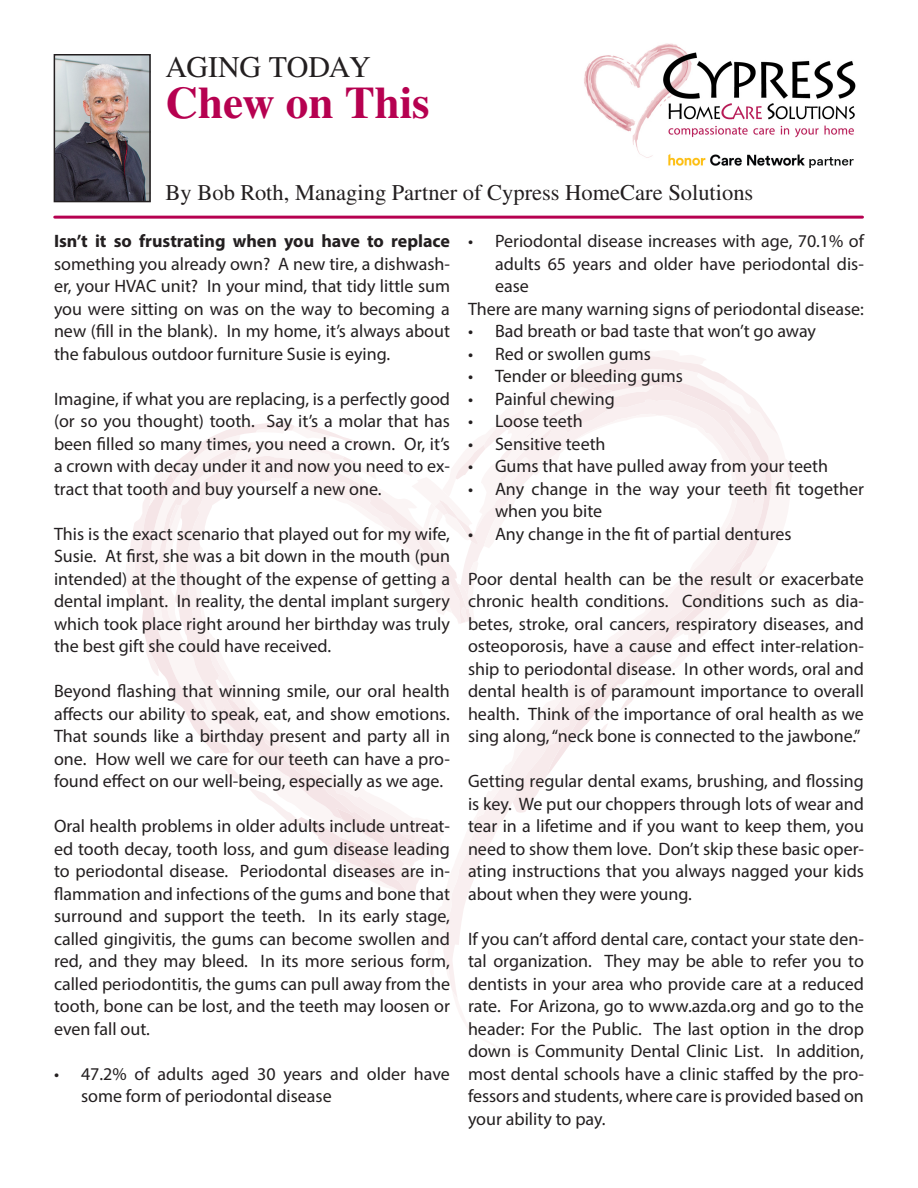
<style>
.page{position:relative;width:918px;height:1188px;background:#fff}
.page>*{position:absolute;margin:0;border:0;box-sizing:border-box;transform-origin:0 0}
.t1{font:700 45px "STIX General";color:#b60150}
.t2{font:30px "STIX General";letter-spacing:-.01em;color:#231f20}
.t3{font:22.5px "STIX General";color:#231f20}
.t4{font:18px/22.5px "Myriad Pro";color:#231f20;text-align:justify}
.s1{font-weight:700}
</style>
<div class="page">
<svg style="left:786px;top:460px;width:6px;height:21px"></svg>
<svg style="left:443px;top:893px;width:25px;height:86px;fill:#fbf5f5"></svg>
<svg style="left:446px;top:964px;width:4px;height:15px"></svg>
<svg style="left:127px;top:356px;width:651px;height:537px"></svg>
<img style="left:57px;top:57px;width:91px;height:142px">
<div style="left:54px;top:54px;width:97px;height:148px;border:2px solid #231f20"></div>
<img style="left:584px;top:43px;width:272px;height:124px">
<hr style="left:55px;top:216px;width:807px;height:3px;background:#b60150">
<p class="t2" style="left:166px;top:46px;width:207px">AGING TODAY</p>
<p class="t1" style="left:166px;top:71px;width:266px">Chew on This</p>
<p class="t3" style="left:166px;top:177px;width:589px">By Bob Roth, Managing Partner of Cypress HomeCare Solutions</p>
<p class="t4" style="left:54px;top:230px;width:398px"><span class="s1">Isn’t it so frustrating when you have to replace </span>something you already own? A new tire, a dishwash&shy;er, your HVAC unit? In your mind, that tidy little sum you were sitting on was on the way to becoming a new (fill in the blank). In my home, it’s always about the fabulous outdoor furniture Susie is eying.</p>
<p class="t4" style="left:54px;top:387px;width:398px">Imagine, if what you are replacing, is a perfectly good (or so you thought) tooth. Say it’s a molar that has been filled so many times, you need a crown. Or, it’s a crown with decay under it and now you need to ex&shy;tract that tooth and buy yourself a new one.</p>
<p class="t4" style="left:54px;top:522px;width:398px">This is the exact scenario that played out for my wife, Susie. At first, she was a bit down in the mouth (pun intended) at the thought of the expense of getting a dental implant. In reality, the dental implant surgery which took place right around her birthday was truly the best gift she could have received.</p>
<p class="t4" style="left:54px;top:680px;width:398px">Beyond flashing that winning smile, our oral health affects our ability to speak, eat, and show emotions.<br>That sounds like a birthday present and party all in one. How well we care for our teeth can have a pro&shy;found effect on our well-being, especially as we age.</p>
<p class="t4" style="left:54px;top:815px;width:398px">Oral health problems in older adults include untreat&shy;ed tooth decay, tooth loss, and gum disease leading to periodontal disease. Periodontal diseases are in&shy;flammation and infections of the gums and bone that surround and support the teeth. In its early stage, called gingivitis, the gums can become swollen and red, and they may bleed. In its more serious form, called periodontitis, the gums can pull away from the tooth, bone can be lost, and the teeth may loosen or even fall out.</p>
<p class="t4" style="left:81px;top:1062px;width:370px;text-indent:-27px">• 47.2% of adults aged 30 years and older have some form of periodontal disease</p>
<p class="t4" style="left:495px;top:230px;width:371px;text-indent:-27px">• Periodontal disease increases with age, 70.1% of adults 65 years and older have periodontal dis&shy;ease</p>
<p class="t4" style="left:468px;top:297px;width:398px">There are many warning signs of periodontal disease:</p>
<p class="t4" style="left:468px;top:320px;width:350px">• Bad breath or bad taste that won’t go away</p>
<p class="t4" style="left:468px;top:342px;width:184px">• Red or swollen gums</p>
<p class="t4" style="left:468px;top:365px;width:217px">• Tender or bleeding gums</p>
<p class="t4" style="left:468px;top:387px;width:148px">• Painful chewing</p>
<p class="t4" style="left:468px;top:410px;width:116px">• Loose teeth</p>
<p class="t4" style="left:468px;top:432px;width:139px">• Sensitive teeth</p>
<p class="t4" style="left:468px;top:455px;width:362px">• Gums that have pulled away from your teeth</p>
<p class="t4" style="left:495px;top:477px;width:370px;text-indent:-27px">• Any change in the way your teeth fit together when you bite</p>
<p class="t4" style="left:468px;top:522px;width:325px">• Any change in the fit of partial dentures</p>
<p class="t4" style="left:468px;top:567px;width:398px">Poor dental health can be the result or exacerbate chronic health conditions. Conditions such as dia&shy;betes, stroke, oral cancers, respiratory diseases, and osteoporosis, have a cause and effect inter-relation&shy;ship to periodontal disease. In other words, oral and dental health is of paramount importance to overall health. Think of the importance of oral health as we sing along, “neck bone is connected to the jawbone.”</p>
<p class="t4" style="left:468px;top:770px;width:398px">Getting regular dental exams, brushing, and flossing is key. We put our choppers through lots of wear and tear in a lifetime and if you want to keep them, you need to show them love. Don’t skip these basic oper&shy;ating instructions that you always nagged your kids about when they were young.</p>
<p class="t4" style="left:468px;top:927px;width:398px">If you can’t afford dental care, contact your state den&shy;tal organization. They may be able to refer you to dentists in your area who provide care at a reduced rate. For Arizona, go to www.azda.org and go to the header: For the Public. The last option in the drop down is Community Dental Clinic List. In addition, most dental schools have a clinic staffed by the pro&shy;fessors and students, where care is provided based on your ability to pay.</p>
</div>
